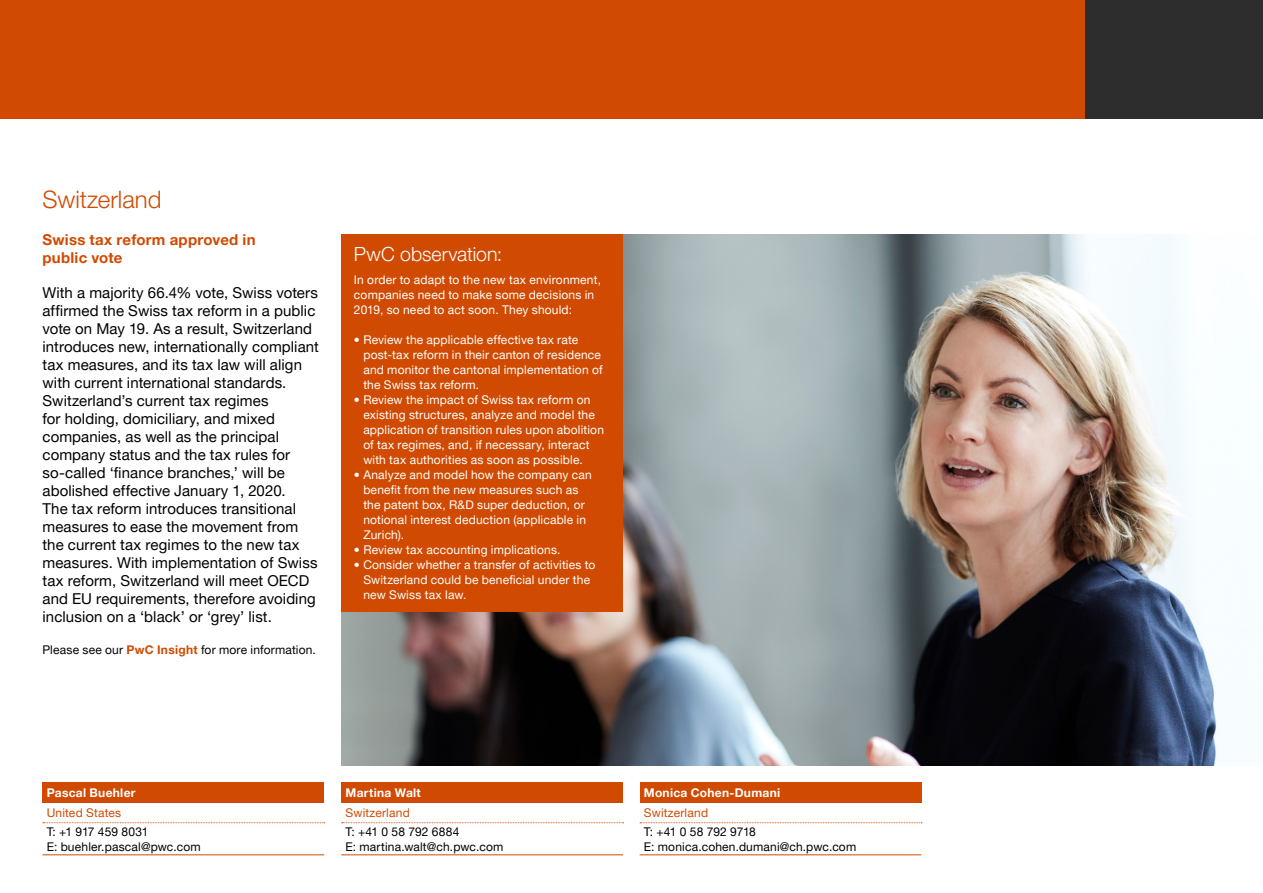
<style>
.page{position:relative;width:1263px;height:893px;background:#fff}
.page>*{position:absolute;margin:0;border:0;box-sizing:border-box;transform-origin:0 0}
.Body_copy{font:300 24px "Helvetica Neue LT Pro";color:#d04a02}
.Body_copy-2{font:300 19.5px "Helvetica Neue LT Pro";color:#fff}
.Intro_text{font:15px/18px "Helvetica Neue LT Pro";letter-spacing:.005em;color:#000}
.Sub_title{font:700 15px/18px "Helvetica Neue LT Pro";letter-spacing:.015em;color:#d04a02}
.t1{font:12px/15px "Helvetica Neue LT Pro";letter-spacing:.015em;color:#fff}
.Body_copy-3{font:12px "Helvetica Neue LT Pro";letter-spacing:.015em;color:#000}
.Body_copy-4{font:700 12px "Helvetica Neue LT Pro";letter-spacing:.025em;color:#fff}
.Intro_text-2{font:12px "Helvetica Neue LT Pro";letter-spacing:.015em;color:#000}
.Body_copy-5{font:12px "Helvetica Neue LT Pro";letter-spacing:.015em;color:#d04a02}
.Body_copy-6{font:12px "Helvetica Neue LT Pro";letter-spacing:-.015em;color:#000}
.s1{font-weight:700;color:#d04a02}
</style>
<div class="page">
<div style="left:0;top:0;width:1085px;height:119px;background:#d04a02"></div>
<div style="left:1085px;top:0;width:178px;height:119px;background:#2d2d2d"></div>
<img style="left:341px;top:234px;width:876px;height:532px">
<div style="left:341px;top:234px;width:282px;height:378px;background:#d04a02"></div>
<div style="left:42px;top:783px;width:282px;height:20px;background:#d04a02"></div>
<svg style="left:43px;top:822px;width:282px;height:1px"></svg>
<hr style="left:42px;top:854px;width:282px;height:1px;background:#d04a02">
<div style="left:341px;top:783px;width:282px;height:20px;background:#d04a02"></div>
<svg style="left:342px;top:822px;width:282px;height:1px"></svg>
<hr style="left:341px;top:854px;width:282px;height:1px;background:#d04a02">
<div style="left:640px;top:783px;width:281px;height:20px;background:#d04a02"></div>
<svg style="left:640px;top:822px;width:282px;height:1px"></svg>
<hr style="left:640px;top:854px;width:281px;height:1px;background:#d04a02">
<p class="Body_copy" style="left:43px;top:185px;width:120px">Switzerland</p>
<p class="Sub_title" style="left:43px;top:230px;width:215px">Swiss tax reform approved in public vote</p>
<p class="Intro_text" style="left:43px;top:283px;width:278px">With a majority 66.4% vote, Swiss voters affirmed the Swiss tax reform in a public vote on May 19. As a result, Switzerland introduces new, internationally compliant tax measures, and its tax law will align with current international standards.<br>Switzerland’s current tax regimes<br>for holding, domiciliary, and mixed companies, as well as the principal company status and the tax rules for so-called ‘finance branches,’ will be abolished effective January 1, 2020.<br>The tax reform introduces transitional measures to ease the movement from the current tax regimes to the new tax measures. With implementation of Swiss tax reform, Switzerland will meet OECD and EU requirements, therefore avoiding inclusion on a ‘black’ or ‘grey’ list.</p>
<p class="Intro_text-2" style="left:43px;top:642px;width:275px">Please see our <span class="s1">PwC Insight</span> for more information.</p>
<p class="Body_copy-2" style="left:354px;top:242px;width:150px">PwC observation:</p>
<p class="t1" style="left:354px;top:272px;width:248px">In order to adapt to the new tax environment, companies need to make some decisions in<br>2019, so need to act soon. They should:</p>
<p class="t1" style="left:363px;top:332px;width:241px;text-indent:-9px">• Review the applicable effective tax rate post-tax reform in their canton of residence and monitor the cantonal implementation of the Swiss tax reform.</p>
<p class="t1" style="left:363px;top:392px;width:242px;text-indent:-9px">• Review the impact of Swiss tax reform on existing structures, analyze and model the application of transition rules upon abolition of tax regimes, and, if necessary, interact with tax authorities as soon as possible.</p>
<p class="t1" style="left:363px;top:467px;width:230px;text-indent:-9px">• Analyze and model how the company can benefit from the new measures such as the patent box, R&amp;D super deduction, or notional interest deduction (applicable in Zurich).</p>
<p class="t1" style="left:354px;top:542px;width:208px">• Review tax accounting implications.</p>
<p class="t1" style="left:363px;top:557px;width:234px;text-indent:-9px">• Consider whether a transfer of activities to<br>Switzerland could be beneficial under the new Swiss tax law.</p>
<p class="Body_copy-4" style="left:47px;top:785px;width:90px">Pascal Buehler</p>
<p class="Body_copy-5" style="left:47px;top:805px;width:76px">United States</p>
<p class="Body_copy-3" style="left:47px;top:824px;width:103px">T: +1 917 459 8031</p>
<p class="Body_copy-3" style="left:47px;top:839px;width:155px">E: buehler.pascal@pwc.com</p>
<p class="Body_copy-4" style="left:346px;top:785px;width:77px">Martina Walt</p>
<p class="Body_copy-5" style="left:346px;top:805px;width:66px">Switzerland</p>
<p class="Body_copy-3" style="left:346px;top:824px;width:115px">T: +41 0 58 792 6884</p>
<p class="Body_copy-3" style="left:346px;top:839px;width:159px">E: martina.walt@ch.pwc.com</p>
<p class="Body_copy-4" style="left:644px;top:785px;width:138px">Monica Cohen-Dumani</p>
<p class="Body_copy-5" style="left:644px;top:805px;width:66px">Switzerland</p>
<p class="Body_copy-6" style="left:644px;top:824px;width:114px">T: +41 0 58 792 9718</p>
<p class="Body_copy-3" style="left:644px;top:839px;width:214px">E: monica.cohen.dumani@ch.pwc.com</p>
</div>
